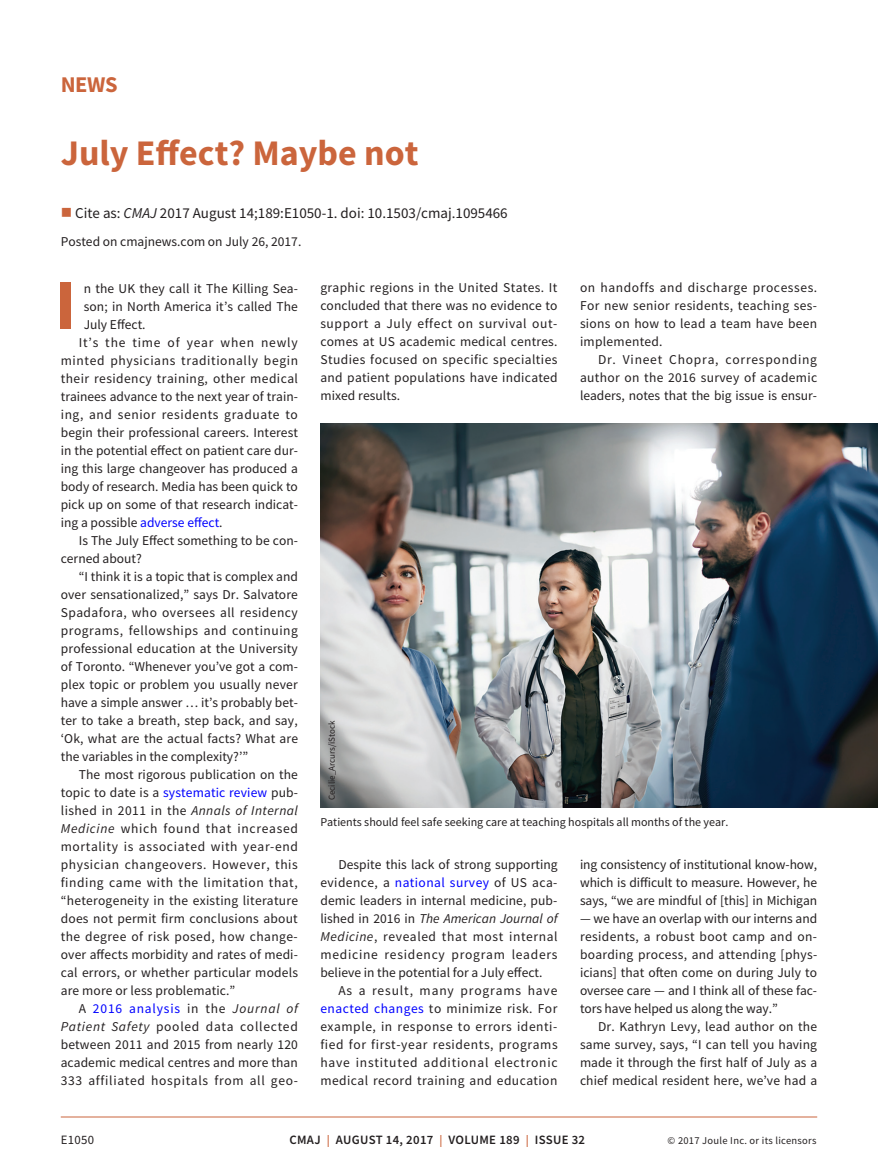
<style>
.page{position:relative;width:878px;height:1175px;background:#fff}
.page>*{position:absolute;margin:0;border:0;box-sizing:border-box;transform-origin:0 0}
.t1{font:700 70.65px "Source Sans Pro";color:#cb653c}
.t2{font:700 36px "Source Sans Pro";color:#cb653c}
.t3{font:700 22.5px "Source Sans Pro";color:#cb653c}
.t4{font:15px "Source Sans Pro";color:#231f20}
.t5{font:13.5px/18px "Source Sans Pro";letter-spacing:.01em;color:#231f20;text-align:justify}
.t6{font:13.5px "Source Sans Pro";letter-spacing:.045em;color:#231f20}
.t7{font:13.5px "Source Sans Pro";letter-spacing:.03em;color:#231f20}
.t8{font:13.5px "Source Sans Pro";letter-spacing:.04em;color:#231f20}
.t9{font:13.5px "Source Sans Pro";letter-spacing:.055em;color:#231f20}
.t10{font:13.5px "Source Sans Pro";letter-spacing:.035em;color:#231f20}
.t11{font:13.5px "Source Sans Pro";letter-spacing:.05em;color:#231f20}
.t12{font:13.5px "Source Sans Pro";letter-spacing:.06em;color:#00f}
.t13{font:13.5px "Source Sans Pro";letter-spacing:.06em;color:#231f20}
.t14{font:600 12.75px "Source Sans Pro";letter-spacing:.025em;color:#231f20}
.t15{font:12.75px "Source Sans Pro";letter-spacing:.025em;color:#231f20}
.t16{font:12px "Source Sans Pro";color:#231f20}
.t17{font:10.5px "Source Sans Pro";letter-spacing:.025em;color:#231f20}
.t18{font:9px "Source Sans Pro";color:#231f20}
.s1{color:#cb653c}
.s2{font-style:italic}
.s3{color:#00f}
.s4{color:#231f20}
.s5{font-style:italic;color:#231f20}
.s6{font-size:12px;color:#cb653c}
</style>
<div class="page">
<hr style="left:61px;top:1116px;width:756px;height:1px;background:#cb653c">
<img style="left:320px;top:423px;width:558px;height:384px">
<h3 class="t3" style="left:61px;top:69px;width:58px">NEWS</h3>
<h2 class="t2" style="left:61px;top:129px;width:359px">July Effect? Maybe not</h2>
<p class="t4" style="left:61px;top:203px;width:448px"><span class="s1">■</span> Cite as: <span class="s2">CMAJ</span> 2017 August 14;189:E1050-1. doi: 10.1503/cmaj.1095466</p>
<p class="t5" style="left:61px;top:232px;width:242px">Posted on cmajnews.com on July 26, 2017.</p>
<h1 class="t1" style="left:55px;top:257px;width:23px">I</h1>
<p class="t5" style="left:84px;top:279px;width:216px">n the UK they call it The Killing Sea-</p>
<p class="t5" style="left:84px;top:297px;width:216px">son; in North America it’s called The</p>
<p class="t5" style="left:84px;top:315px;width:63px">July Effect.</p>
<p class="t13" style="left:79px;top:333px;width:220px">It’s the time of year when newly</p>
<p class="t6" style="left:61px;top:351px;width:239px">minted physicians traditionally begin</p>
<p class="t7" style="left:61px;top:369px;width:239px">their residency training, other medical</p>
<p class="t5" style="left:61px;top:387px;width:239px">trainees advance to the next year of train-</p>
<p class="t6" style="left:61px;top:405px;width:238px">ing, and senior residents graduate to</p>
<p class="t5" style="left:61px;top:423px;width:239px">begin their professional careers. Interest</p>
<p class="t5" style="left:61px;top:441px;width:238px">in the potential effect on patient care dur-</p>
<p class="t5" style="left:61px;top:459px;width:238px">ing this large changeover has produced a</p>
<p class="t5" style="left:61px;top:477px;width:239px">body of research. Media has been quick to</p>
<p class="t5" style="left:61px;top:495px;width:239px">pick up on some of that research indicat-</p>
<p class="t5" style="left:61px;top:513px;width:163px">ing a possible <span class="s3">adverse effect</span>.</p>
<p class="t5" style="left:79px;top:531px;width:221px">Is The July Effect something to be con-</p>
<p class="t5" style="left:61px;top:549px;width:83px">cerned about?</p>
<p class="t5" style="left:79px;top:567px;width:220px">“I think it is a topic that is complex and</p>
<p class="t5" style="left:61px;top:585px;width:238px">over sensationalized,” says Dr. Salvatore</p>
<p class="t10" style="left:61px;top:603px;width:238px">Spadafora, who oversees all residency</p>
<p class="t8" style="left:61px;top:621px;width:239px">programs, fellowships and continuing</p>
<p class="t5" style="left:61px;top:639px;width:238px">professional education at the University</p>
<p class="t5" style="left:61px;top:657px;width:239px">of Toronto. “Whenever you’ve got a com-</p>
<p class="t5" style="left:61px;top:675px;width:238px">plex topic or problem you usually never</p>
<p class="t5" style="left:61px;top:693px;width:238px">have a simple answer … it’s probably bet-</p>
<p class="t5" style="left:61px;top:711px;width:238px">ter to take a breath, step back, and say,</p>
<p class="t5" style="left:61px;top:729px;width:239px">‘Ok, what are the actual facts? What are</p>
<p class="t5" style="left:61px;top:747px;width:189px">the variables in the complexity?’”</p>
<p class="t5" style="left:79px;top:765px;width:221px">The most rigorous publication on the</p>
<p class="t5" style="left:61px;top:783px;width:239px">topic to date is a <span class="s3">systematic review</span> pub-</p>
<p class="t7" style="left:61px;top:801px;width:238px">lished in 2011 in the <span class="s2">Annals of Internal</span></p>
<p class="t9" style="left:61px;top:819px;width:239px"><span class="s2">Medicine</span> which found that increased</p>
<p class="t6" style="left:61px;top:837px;width:239px">mortality is associated with year-end</p>
<p class="t6" style="left:61px;top:855px;width:238px">physician changeovers. However, this</p>
<p class="t8" style="left:61px;top:873px;width:238px">finding came with the limitation that,</p>
<p class="t5" style="left:61px;top:891px;width:239px">“heterogeneity in the existing literature</p>
<p class="t5" style="left:61px;top:909px;width:238px">does not permit firm conclusions about</p>
<p class="t7" style="left:61px;top:927px;width:238px">the degree of risk posed, how change-</p>
<p class="t5" style="left:61px;top:945px;width:239px">over affects morbidity and rates of medi-</p>
<p class="t5" style="left:61px;top:963px;width:239px">cal errors, or whether particular models</p>
<p class="t5" style="left:61px;top:981px;width:176px">are more or less problematic.”</p>
<p class="t12" style="left:79px;top:999px;width:220px"><span class="s4">A</span> 2016 analysis <span class="s4">in the</span> <span class="s5">Journal of</span></p>
<p class="t9" style="left:61px;top:1017px;width:238px"><span class="s2">Patient Safety</span> pooled data collected</p>
<p class="t5" style="left:61px;top:1035px;width:239px">between 2011 and 2015 from nearly 120</p>
<p class="t5" style="left:61px;top:1053px;width:238px">academic medical centres and more than</p>
<p class="t11" style="left:61px;top:1071px;width:239px">333 affiliated hospitals from all geo-</p>
<p class="t5" style="left:320px;top:279px;width:239px">graphic regions in the United States. It concluded that there was no evidence to support a July effect on survival out&shy;comes at US academic medical centres.<br>Studies focused on specific specialties and patient populations have indicated mixed results.</p>
<p class="t5" style="left:580px;top:279px;width:239px">on handoffs and discharge processes.<br>For new senior residents, teaching ses&shy;sions on how to lead a team have been implemented.</p>
<p class="t5" style="left:580px;top:351px;width:239px;text-indent:18px">Dr. Vineet Chopra, corresponding author on the 2016 survey of academic leaders, notes that the big issue is ensur-</p>
<p class="t18" style="left:326px;top:800px;width:81px;rotate:-90deg">Cecilie_Arcurs/iStock</p>
<p class="t16" style="left:320px;top:814px;width:409px">Patients should feel safe seeking care at teaching hospitals all months of the year.</p>
<p class="t5" style="left:320px;top:855px;width:239px;text-indent:18px">Despite this lack of strong supporting evidence, a <span class="s3">national survey</span> of US aca&shy;demic leaders in internal medicine, pub&shy;lished in 2016 in <span class="s2">The American Journal of Medicine</span>, revealed that most internal medicine residency program leaders believe in the potential for a July effect.</p>
<p class="t5" style="left:320px;top:981px;width:239px;text-indent:18px">As a result, many programs have <span class="s3">enacted changes</span> to minimize risk. For example, in response to errors identi&shy;fied for first-year residents, programs have instituted additional electronic medical record training and education</p>
<p class="t5" style="left:580px;top:855px;width:239px">ing consistency of institutional know-how, which is difficult to measure. However, he says, “we are mindful of [this] in Michigan</p>
<p class="t5" style="left:580px;top:909px;width:238px">— we have an overlap with our interns and residents, a robust boot camp and on&shy;boarding process, and attending [phys&shy;icians] that often come on during July to oversee care — and I think all of these fac&shy;tors have helped us along the way.”</p>
<p class="t5" style="left:580px;top:1017px;width:239px;text-indent:18px">Dr. Kathryn Levy, lead author on the same survey, says, “I can tell you having made it through the first half of July as a chief medical resident here, we’ve had a</p>
<p class="t15" style="left:61px;top:1132px;width:35px">E1050</p>
<p class="t14" style="left:289px;top:1131px;width:297px">CMAJ <span class="s6">|</span> AUGUST 14, 2017 <span class="s6">|</span> VOLUME 189 <span class="s6">|</span> ISSUE 32</p>
<p class="t17" style="left:667px;top:1134px;width:150px">© 2017 Joule Inc. or its licensors</p>
</div>
